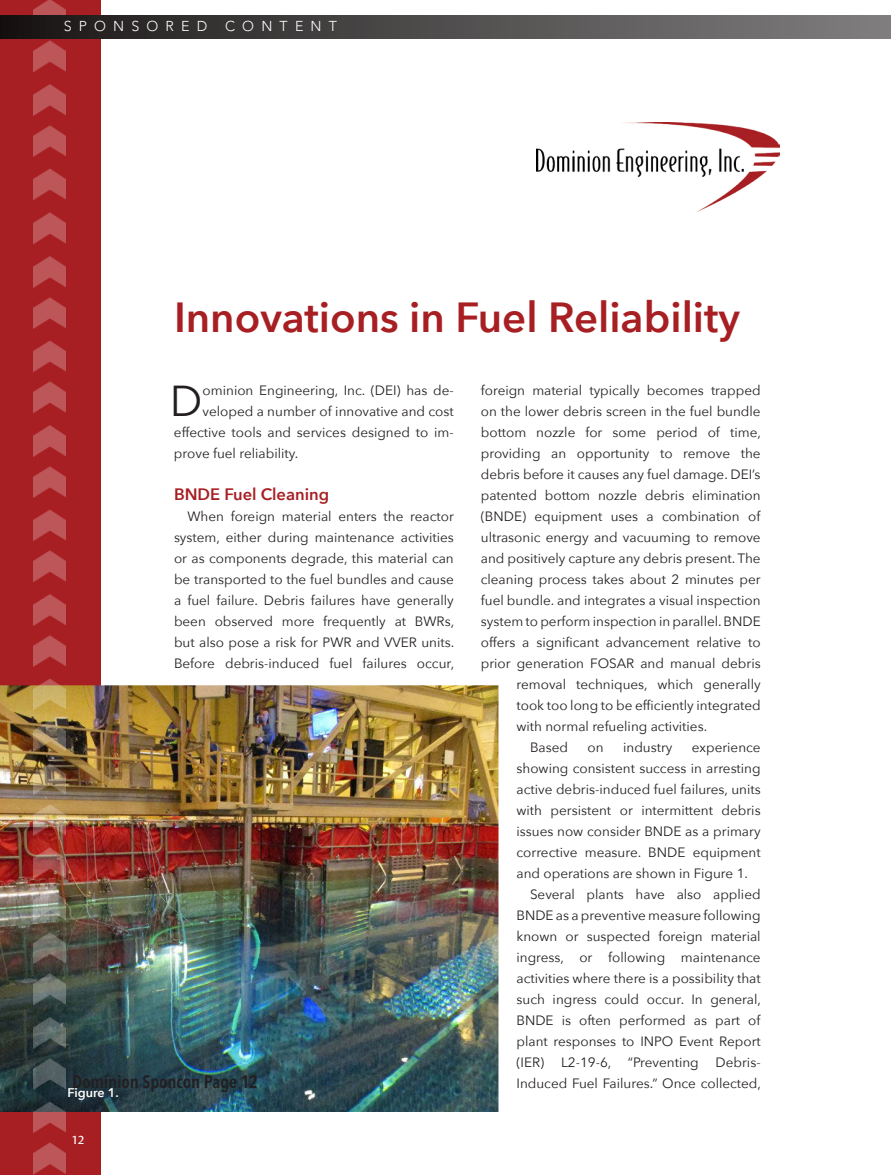
<style>
.page{position:relative;width:891px;height:1175px;background:#fff}
.page>*{position:absolute;margin:0;border:0;box-sizing:border-box;transform-origin:0 0}
.t1{font:43.2px "Avenir Next";color:#231f20}
.t2{font:600 42px "Avenir Next";color:#a71f23}
.t3{font:600 18px "Avenir Next Condensed";letter-spacing:-.005em;color:#231f20}
.t4{font:600 16.5px "Avenir Next";color:#a71f23}
.t5{font:300 14.25px "Avenir LT Pro";letter-spacing:.505em;color:#fff}
.t6{font:13.5px/21px "Avenir Next";color:#231f20;text-align:justify}
.t7{font:600 12.6px "Avenir Next";color:#fff}
.t8{font:12px "Le Monde Sans Std";color:#fff}
</style>
<div class="page">
<div style="left:0;top:0;width:101px;height:1174px;background:#a71f23"></div>
<img style="left:536px;top:123px;width:244px;height:88px">
<img style="left:0;top:685px;width:499px;height:427px">
<img style="left:33px;top:213px;width:33px;height:961px">
<img style="left:33px;top:0;width:33px;height:200px">
<div style="left:0;top:16px;width:891px;height:22px;background:linear-gradient(to right,#1b1717,#828080)"></div>
<p class="t5" style="left:64px;top:17px;width:145px">SPONSORED</p>
<p class="t5" style="left:225px;top:17px;width:113px">CONTENT</p>
<h2 class="t2" style="left:174px;top:282px;width:568px">Innovations in Fuel Reliability</h2>
<h1 class="t1" style="left:170px;top:364px;width:34px">D</h1>
<p class="t6" style="left:203px;top:379px;width:253px">ominion Engineering, Inc. (DEI) has de-</p>
<p class="t6" style="left:203px;top:400px;width:253px">veloped a number of innovative and cost</p>
<p class="t6" style="left:174px;top:421px;width:281px">effective tools and services designed to im-</p>
<p class="t6" style="left:174px;top:442px;width:126px">prove fuel reliability.</p>
<p class="t4" style="left:174px;top:480px;width:157px">BNDE Fuel Cleaning</p>
<p class="t6" style="left:174px;top:505px;width:282px;text-indent:14px">When foreign material enters the reactor system, either during maintenance activities or as components degrade, this material can be transported to the fuel bundles and cause a fuel failure. Debris failures have generally been observed more frequently at BWRs, but also pose a risk for PWR and VVER units.<br>Before debris-induced fuel failures occur,</p>
<h3 class="t3" style="left:72px;top:1066px;width:187px">Dominion Sponcon Page 12</h3>
<p class="t7" style="left:68px;top:1082px;width:53px">Figure 1.</p>
<p class="t8" style="left:72px;top:1132px;width:14px">12</p>
<p class="t6" style="left:481px;top:379px;width:281px">foreign material typically becomes trapped</p>
<p class="t6" style="left:481px;top:400px;width:281px">on the lower debris screen in the fuel bundle</p>
<p class="t6" style="left:481px;top:421px;width:282px">bottom nozzle for some period of time,</p>
<p class="t6" style="left:481px;top:442px;width:281px">providing an opportunity to remove the</p>
<p class="t6" style="left:481px;top:463px;width:281px">debris before it causes any fuel damage. DEI’s</p>
<p class="t6" style="left:481px;top:484px;width:281px">patented bottom nozzle debris elimination</p>
<p class="t6" style="left:481px;top:505px;width:281px">(BNDE) equipment uses a combination of</p>
<p class="t6" style="left:481px;top:526px;width:281px">ultrasonic energy and vacuuming to remove</p>
<p class="t6" style="left:481px;top:547px;width:281px">and positively capture any debris present. The</p>
<p class="t6" style="left:481px;top:568px;width:281px">cleaning process takes about 2 minutes per</p>
<p class="t6" style="left:481px;top:589px;width:281px">fuel bundle. and integrates a visual inspection</p>
<p class="t6" style="left:481px;top:610px;width:281px">system to perform inspection in parallel. BNDE</p>
<p class="t6" style="left:481px;top:631px;width:281px">offers a significant advancement relative to</p>
<p class="t6" style="left:481px;top:652px;width:281px">prior generation FOSAR and manual debris</p>
<p class="t6" style="left:517px;top:673px;width:246px">removal techniques, which generally</p>
<p class="t6" style="left:517px;top:694px;width:246px">took too long to be efficiently integrated</p>
<p class="t6" style="left:517px;top:715px;width:192px">with normal refueling activities.</p>
<p class="t6" style="left:530px;top:736px;width:40px">Based</p>
<p class="t6" style="left:588px;top:736px;width:18px">on</p>
<p class="t6" style="left:623px;top:736px;width:51px">industry</p>
<p class="t6" style="left:692px;top:736px;width:70px">experience</p>
<p class="t6" style="left:517px;top:757px;width:246px">showing consistent success in arresting</p>
<p class="t6" style="left:517px;top:778px;width:246px">active debris-induced fuel failures, units</p>
<p class="t6" style="left:517px;top:799px;width:246px">with persistent or intermittent debris</p>
<p class="t6" style="left:517px;top:820px;width:246px">issues now consider BNDE as a primary</p>
<p class="t6" style="left:517px;top:841px;width:246px">corrective measure. BNDE equipment</p>
<p class="t6" style="left:517px;top:862px;width:233px">and operations are shown in Figure 1.</p>
<p class="t6" style="left:530px;top:883px;width:232px">Several plants have also applied</p>
<p class="t6" style="left:517px;top:904px;width:246px">BNDE as a preventive measure following</p>
<p class="t6" style="left:517px;top:925px;width:246px">known or suspected foreign material</p>
<p class="t6" style="left:517px;top:946px;width:246px">ingress, or following maintenance</p>
<p class="t6" style="left:517px;top:967px;width:246px">activities where there is a possibility that</p>
<p class="t6" style="left:517px;top:988px;width:246px">such ingress could occur. In general,</p>
<p class="t6" style="left:517px;top:1009px;width:245px">BNDE is often performed as part of</p>
<p class="t6" style="left:517px;top:1030px;width:246px">plant responses to INPO Event Report</p>
<p class="t6" style="left:517px;top:1051px;width:246px">(IER) L2-19-6, “Preventing Debris-</p>
<p class="t6" style="left:517px;top:1072px;width:246px">Induced Fuel Failures.” Once collected,</p>
</div>
